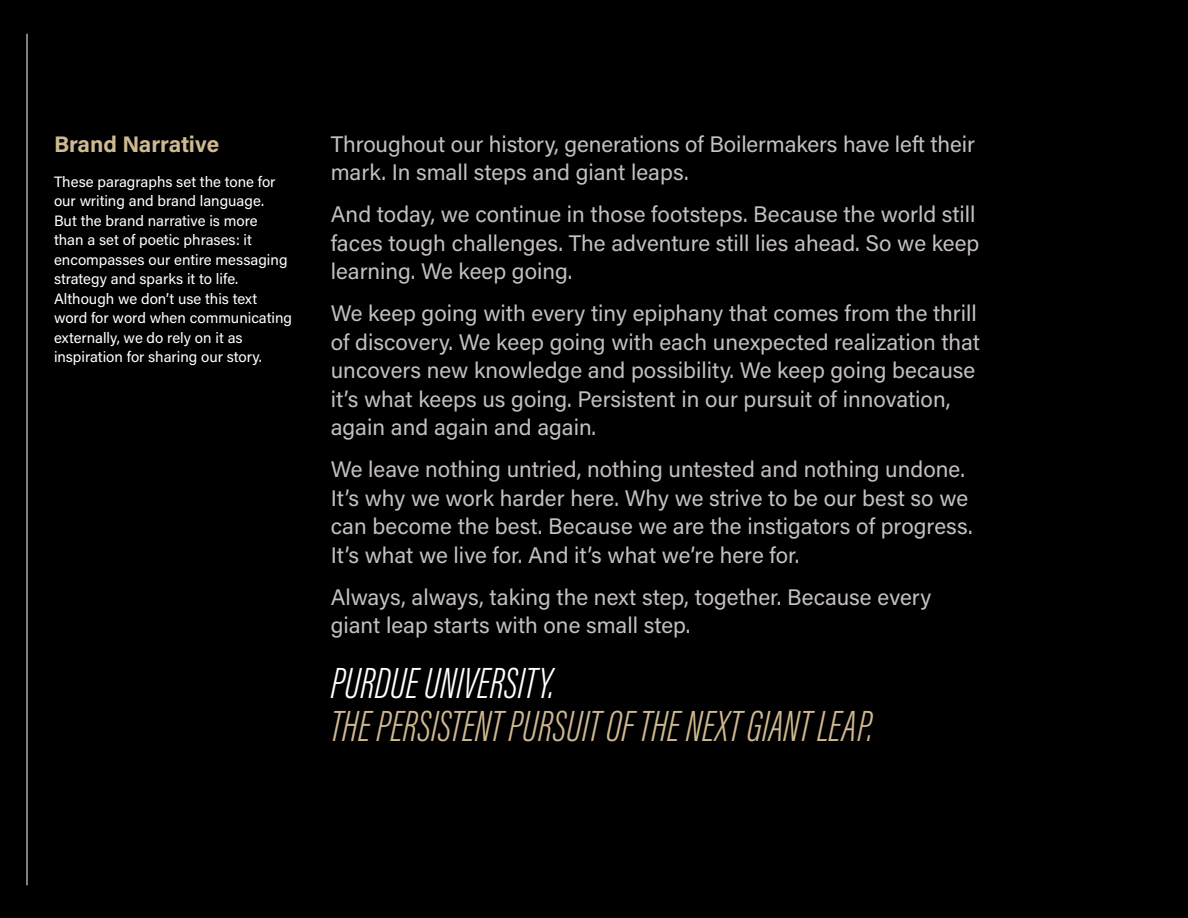
<style>
.page{position:relative;width:1188px;height:918px;background:#000}
.page>*{position:absolute;margin:0;border:0;box-sizing:border-box;transform-origin:0 0}
.t1{font:italic 300 45px/42.9px "Acumin Pro Extra Cond";color:#cfb991}
.t2{font:22.5px/28.5px "Acumin Pro";color:#c4bfc0}
.Master_Header_1{font:700 22.5px "Acumin Pro";letter-spacing:-.01em;color:#cfb991}
.Master_Header_1-2{font:15px/19.5px "Acumin Pro";color:#fff}
.s1{color:#fff}
</style>
<div class="page">
<hr style="left:27px;top:34px;width:1px;height:851px;background:#fff">
<p class="Master_Header_1" style="left:54px;top:128px;width:167px">Brand Narrative</p>
<p class="Master_Header_1-2" style="left:54px;top:171px;width:240px">These paragraphs set the tone for our writing and brand language.<br>But the brand narrative is more<br>than a set of poetic phrases: it encompasses our entire messaging strategy and sparks it to life.<br>Although we don’t use this text word for word when communicating externally, we do rely on it as inspiration for sharing our story.</p>
<p class="t2" style="left:331px;top:129px;width:646px">Throughout our history, generations of Boilermakers have left their mark. In small steps and giant leaps.</p>
<p class="t2" style="left:331px;top:199px;width:650px">And today, we continue in those footsteps. Because the world still faces tough challenges. The adventure still lies ahead. So we keep learning. We keep going.</p>
<p class="t2" style="left:331px;top:298px;width:651px">We keep going with every tiny epiphany that comes from the thrill of discovery. We keep going with each unexpected realization that uncovers new knowledge and possibility. We keep going because it’s what keeps us going. Persistent in our pursuit of innovation, again and again and again.</p>
<p class="t2" style="left:331px;top:454px;width:643px">We leave nothing untried, nothing untested and nothing undone.<br>It’s why we work harder here. Why we strive to be our best so we can become the best. Because we are the instigators of progress.<br>It’s what we live for. And it’s what we’re here for.</p>
<p class="t2" style="left:331px;top:582px;width:602px">Always, always, taking the next step, together. Because every giant leap starts with one small step.</p>
<p class="t1" style="left:331px;top:662px;width:543px"><span class="s1">PURDUE UNIVERSITY.<br></span>THE PERSISTENT PURSUIT OF THE NEXT GIANT LEAP.</p>
</div>
